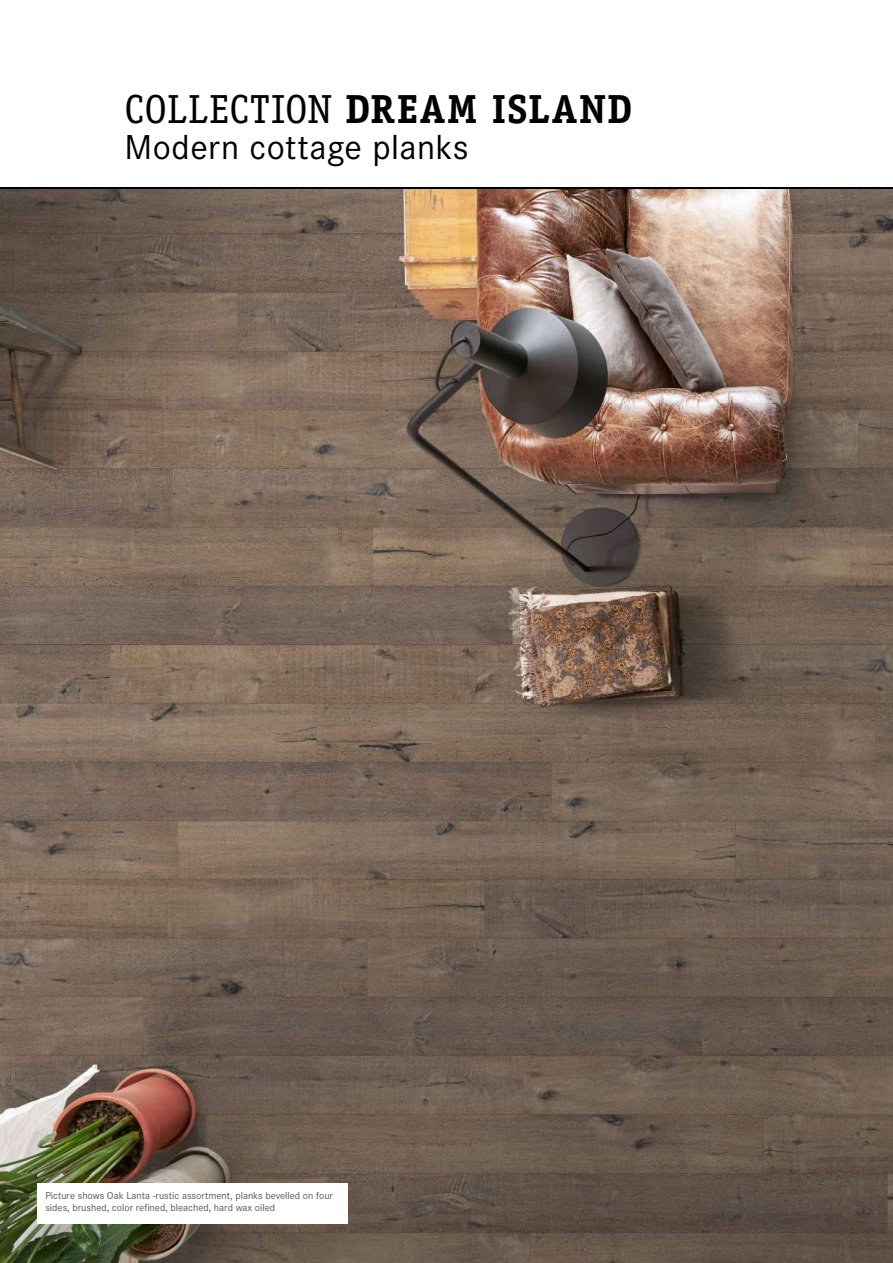
<style>
.page{position:relative;width:893px;height:1263px;background:#fff}
.page>*{position:absolute;margin:0;border:0;box-sizing:border-box;transform-origin:0 0}
.t1{font:700 40.65px "Officina Serif Std";letter-spacing:.035em;color:#000}
.t2{font:36px "Corporate S Pro";letter-spacing:.01em;color:#000}
.t3{font:10.5px/12.6px "Corporate S Pro";color:#555756}
.s1{font-weight:400}
</style>
<div class="page">
<img style="left:0;top:188px;width:893px;height:1075px">
<div style="left:37px;top:1183px;width:310px;height:41px;background:#fff"></div>
<hr style="left:0;top:187px;width:893px;height:1px;background:#000">
<h1 class="t1" style="left:124px;top:84px;width:509px"><span class="s1">COLLECTION</span> DREAM ISLAND</h1>
<h2 class="t2" style="left:124px;top:121px;width:345px">Modern cottage planks</h2>
<p class="t3" style="left:45px;top:1188px;width:289px">Picture shows Oak Lanta -rustic assortment, planks bevelled on four sides, brushed, color refined, bleached, hard wax oiled</p>
</div>
